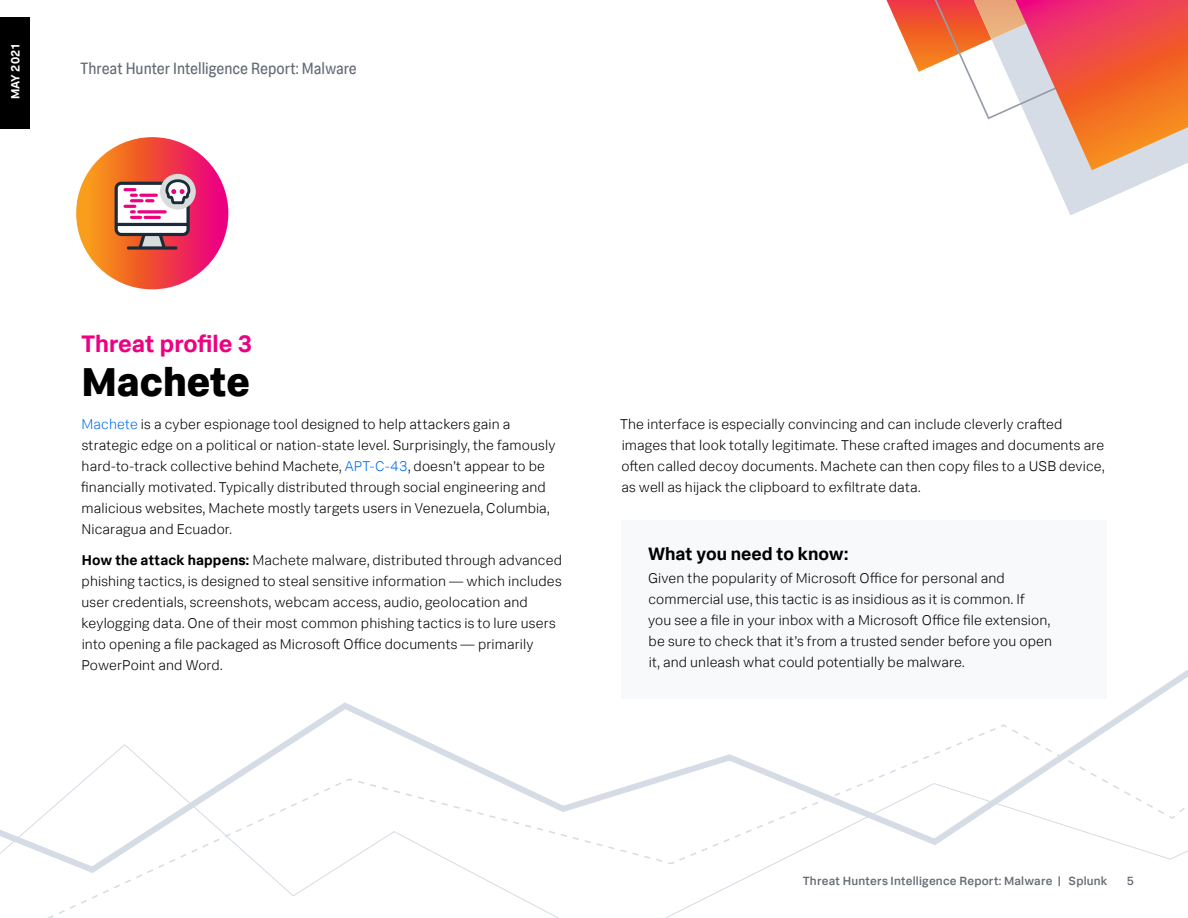
<style>
.page{position:relative;width:1188px;height:918px;background:#fff}
.page>*{position:absolute;margin:0;border:0;box-sizing:border-box;transform-origin:0 0}
.t1{font:800 40.5px "Splunk Data Sans Pro";color:#000}
.t2{font:700 24px "Splunk Data Sans Pro";color:#ed0081}
.t3{font:700 18px "Splunk Data Sans Pro";color:#000}
.t4{font:16.5px "Splunk Data Sans Pro Cd";color:#656c76}
.t5{font:300 14.25px/21px "Splunk Data Sans Pro";letter-spacing:.01em;color:#000}
.t6{font:500 12px "Splunk Data Sans Pro";letter-spacing:.015em;color:#656c76}
.t7{font:700 12px "Splunk Data Sans Pro";color:#fff}
.s1{color:#0070f3}
.s2{font-weight:700}
</style>
<div class="page">
<svg style="left:886px;top:0;width:302px;height:215px"></svg>
<div style="left:0;top:17px;width:30px;height:112px;background:#000"></div>
<div style="left:621px;top:520px;width:486px;height:72px;background:#f8f9fb"></div>
<div style="left:621px;top:573px;width:486px;height:125px;background:#f8f9fb"></div>
<svg style="left:0;top:670px;width:1188px;height:248px"></svg>
<svg style="left:76px;top:137px;width:152px;height:152px;background:#f04f3f"></svg>
<svg style="left:128px;top:246px;width:48px;height:4px"></svg>
<svg style="left:116px;top:183px;width:72px;height:51px"></svg>
<div style="left:115px;top:182px;width:75px;height:54px;border:3px solid #1c2b39;border-radius:5px"></div>
<hr style="left:117px;top:223px;width:70px;height:3px;background:#1c2b39">
<svg style="left:136px;top:230px;width:32px;height:20px"></svg>
<div style="left:161px;top:174px;width:34px;height:35px;background:#d8dcdb;border-radius:50%"></div>
<div style="left:160px;top:174px;width:35px;height:35px;border:1px solid #d8dcdb;border-radius:50%"></div>
<svg style="left:164px;top:178px;width:28px;height:28px"></svg>
<hr style="left:141px;top:194px;width:15px;height:3px;background:#ed0181">
<hr style="left:139px;top:210px;width:26px;height:3px;background:#ed0181">
<svg style="left:125px;top:188px;width:28px;height:31px"></svg>
<hr style="left:145px;top:216px;width:14px;height:3px;background:#ed0181">
<p class="t7" style="left:8px;top:99px;width:58px;rotate:-90deg">MAY 2021</p>
<p class="t4" style="left:80px;top:59px;width:278px">Threat Hunter Intelligence Report: Malware</p>
<h2 class="t2" style="left:81px;top:329px;width:173px">Threat profile 3</h2>
<h1 class="t1" style="left:82px;top:357px;width:169px">Machete</h1>
<p class="t5" style="left:81px;top:413px;width:476px"><span class="s1">Machete</span> is a cyber espionage tool designed to help attackers gain a strategic edge on a political or nation-state level. Surprisingly, the famously hard-to-track collective behind Machete, <span class="s1">APT-C-43</span>, doesn’t appear to be financially motivated. Typically distributed through social engineering and malicious websites, Machete mostly targets users in Venezuela, Columbia, Nicaragua and Ecuador.</p>
<p class="t5" style="left:82px;top:550px;width:482px"><span class="s2">How the attack happens:</span> Machete malware, distributed through advanced phishing tactics, is designed to steal sensitive information — which includes user credentials, screenshots, webcam access, audio, geolocation and keylogging data. One of their most common phishing tactics is to lure users into opening a file packaged as Microsoft Office documents — primarily PowerPoint and Word.</p>
<p class="t5" style="left:620px;top:413px;width:486px">The interface is especially convincing and can include cleverly crafted images that look totally legitimate. These crafted images and documents are often called decoy documents. Machete can then copy files to a USB device, as well as hijack the clipboard to exfiltrate data.</p>
<p class="t3" style="left:648px;top:543px;width:202px">What you need to know:</p>
<p class="t5" style="left:648px;top:568px;width:406px">Given the popularity of Microsoft Office for personal and commercial use, this tactic is as insidious as it is common. If<br>you see a file in your inbox with a Microsoft Office file extension, be sure to check that it’s from a trusted sender before you open it, and unleash what could potentially be malware.</p>
<p class="t6" style="left:803px;top:873px;width:306px">Threat Hunters Intelligence Report: Malware | Splunk</p>
<p class="t6" style="left:1127px;top:873px;width:9px">5</p>
</div>
